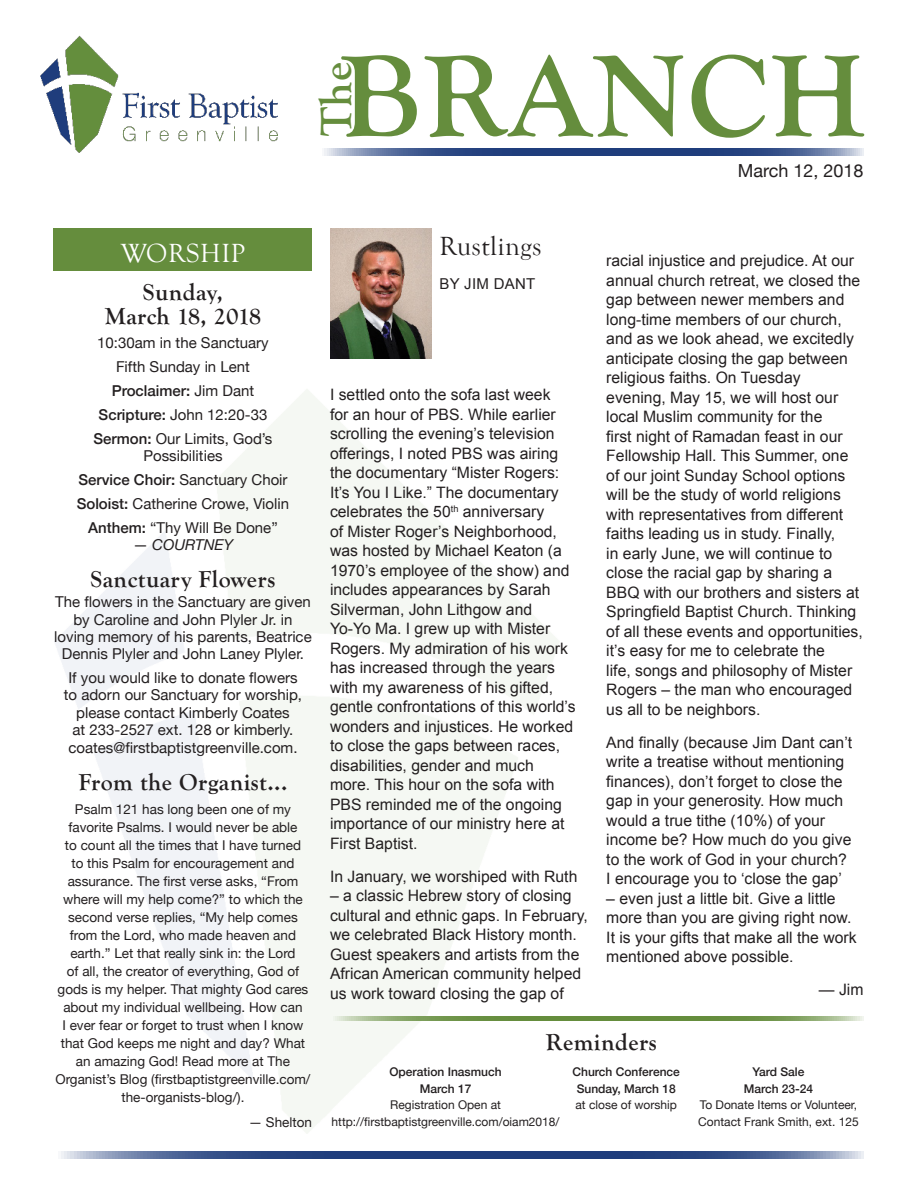
<style>
.page{position:relative;width:918px;height:1188px;background:#fff}
.page>*{position:absolute;margin:0;border:0;box-sizing:border-box;transform-origin:0 0}
.t1{font:700 120px "Goudy Old Style T";letter-spacing:.02em;color:#658d3d}
.t2{font:700 45px "Goudy Old Style T";color:#658d3d}
.Article_Title{font:27px "Goudy Old Style T";letter-spacing:.02em;color:#231f20}
.Article_Title-2{font:27px "Goudy Old Style T";letter-spacing:.02em;color:#fff}
.page1sidebarheading{font:700 24px/24px "Goudy Old Style T";letter-spacing:.02em;color:#231f20;text-align:center}
.page1sidebar_bold_to{font:700 24px "Goudy Old Style T";letter-spacing:.02em;color:#231f20}
.Date_of_issue{font:18px "Helvetica Neue";color:#231f20}
.t3{font:15.75px/19.5px "Arial";color:#231f20}
.page1sidebar_bold_to-2{font:15px/17.2px "Helvetica Neue";color:#231f20;text-align:center}
.page1sidebartext__06{font:15px "Helvetica Neue";color:#231f20}
.page1sidebar_bold_to-3{font:500 15px "Helvetica Neue";color:#231f20}
.Article_by{font:15px "Arial";letter-spacing:.02em;color:#231f20}
.page1sidebar_bold_to-4{font:italic 15px "Helvetica Neue";color:#231f20}
.page1sidebar_bold_to-5{font:13.5px/18px "Helvetica Neue";color:#231f20;text-align:center}
.t4{font:12px/16.5px "Helvetica Neue";color:#231f20;text-align:center}
.t5{font:500 12px/16.5px "Helvetica Neue";color:#231f20}
.s1{font-weight:400}
.s2{font-weight:500}
.s3{font-style:normal}
</style>
<div class="page">
<svg style="left:324px;top:148px;width:540px;height:8px;background:#415b90"></svg>
<svg style="left:61px;top:1151px;width:803px;height:7px;background:#415b90"></svg>
<img style="left:40px;top:35px;width:238px;height:118px">
<svg style="left:330px;top:1016px;width:533px;height:5px;background:#7d9e5b"></svg>
<div style="left:54px;top:229px;width:258px;height:42px;background:#658d3d"></div>
<img style="left:330px;top:228px;width:102px;height:130px">
<h1 class="t1" style="left:340px;top:29px;width:526px">BRANCH</h1>
<h2 class="t2" style="left:311px;top:136px;width:76px;rotate:-90deg">The</h2>
<p class="Date_of_issue" style="left:738px;top:158px;width:127px">March 12, 2018</p>
<p class="Article_Title-2" style="left:121px;top:238px;width:126px">WORSHIP</p>
<p class="page1sidebarheading" style="left:105px;top:280px;width:158px">Sunday,<br>March 18, 2018</p>
<p class="page1sidebartext__06" style="left:97px;top:331px;width:173px">10:30am in the Sanctuary</p>
<p class="page1sidebartext__06" style="left:116px;top:355px;width:135px">Fifth Sunday in Lent</p>
<p class="page1sidebar_bold_to-3" style="left:112px;top:378px;width:144px">Proclaimer: <span class="s1">Jim Dant</span></p>
<p class="page1sidebar_bold_to-2" style="left:99px;top:406px;width:170px"><span class="s2">Scripture:</span> John 12:20-33</p>
<p class="page1sidebar_bold_to-2" style="left:94px;top:430px;width:180px"><span class="s2">Sermon:</span> Our Limits, God’s<br>Possibilities</p>
<p class="page1sidebar_bold_to-2" style="left:78px;top:472px;width:211px"><span class="s2">Service Choir:</span> Sanctuary Choir</p>
<p class="page1sidebar_bold_to-2" style="left:77px;top:496px;width:214px"><span class="s2">Soloist:</span> Catherine Crowe, Violin</p>
<p class="page1sidebar_bold_to-2" style="left:88px;top:520px;width:191px"><span class="s2">Anthem:</span> “Thy Will Be Done”</p>
<p class="page1sidebar_bold_to-4" style="left:133px;top:534px;width:101px"><span class="s3">—</span> COURTNEY</p>
<p class="page1sidebarheading" style="left:91px;top:567px;width:186px">Sanctuary Flowers</p>
<p class="page1sidebar_bold_to-2" style="left:54px;top:594px;width:259px">The flowers in the Sanctuary are given by Caroline and John Plyler Jr. in loving memory of his parents, Beatrice Dennis Plyler and John Laney Plyler.</p>
<p class="page1sidebar_bold_to-2" style="left:64px;top:670px;width:240px">If you would like to donate flowers to adorn our Sanctuary for worship, please contact Kimberly Coates<br>at 233-2527 ext. 128 or kimberly. coates@firstbaptistgreenville.com.</p>
<p class="page1sidebar_bold_to" style="left:78px;top:768px;width:210px">From the Organist...</p>
<p class="page1sidebar_bold_to-5" style="left:56px;top:801px;width:256px">Psalm 121 has long been one of my favorite Psalms. I would never be able<br>to count all the times that I have turned<br>to this Psalm for encouragement and assurance. The first verse asks, “From where will my help come?” to which the second verse replies, “My help comes from the Lord, who made heaven and earth.” Let that really sink in: the Lord<br>of all, the creator of everything, God of gods is my helper. That mighty God cares about my individual wellbeing. How can<br>I ever fear or forget to trust when I know that God keeps me night and day? What an amazing God! Read more at The Organist’s Blog (firstbaptistgreenville.com/ the-organists-blog/).</p>
<p class="page1sidebar_bold_to-5" style="left:249px;top:1114px;width:65px">— Shelton</p>
<p class="Article_Title" style="left:439px;top:231px;width:104px">Rustlings</p>
<p class="Article_by" style="left:439px;top:274px;width:98px">BY JIM DANT</p>
<p class="t3" style="left:330px;top:385px;width:247px">I settled onto the sofa last week<br>for an hour of PBS. While earlier scrolling the evening’s television offerings, I noted PBS was airing the documentary “Mister Rogers:<br>It’s You I Like.” The documentary celebrates the 50<sup>th</sup> anniversary<br>of Mister Roger’s Neighborhood, was hosted by Michael Keaton (a<br>1970’s employee of the show) and includes appearances by Sarah<br>Silverman, John Lithgow and<br>Yo-Yo Ma. I grew up with Mister<br>Rogers. My admiration of his work has increased through the years with my awareness of his gifted, gentle confrontations of this world’s wonders and injustices. He worked to close the gaps between races, disabilities, gender and much more. This hour on the sofa with<br>PBS reminded me of the ongoing importance of our ministry here at<br>First Baptist.</p>
<p class="t3" style="left:330px;top:867px;width:249px">In January, we worshiped with Ruth</p>
<p class="t3" style="left:330px;top:886px;width:259px">– a classic Hebrew story of closing cultural and ethnic gaps. In February, we celebrated Black History month.<br>Guest speakers and artists from the African American community helped us work toward closing the gap of</p>
<p class="t3" style="left:606px;top:251px;width:258px">racial injustice and prejudice. At our annual church retreat, we closed the gap between newer members and long-time members of our church, and as we look ahead, we excitedly anticipate closing the gap between religious faiths. On Tuesday evening, May 15, we will host our local Muslim community for the<br>first night of Ramadan feast in our Fellowship Hall. This Summer, one of our joint Sunday School options will be the study of world religions with representatives from different faiths leading us in study. Finally,<br>in early June, we will continue to close the racial gap by sharing a BBQ with our brothers and sisters at Springfield Baptist Church. Thinking of all these events and opportunities, it’s easy for me to celebrate the<br>life, songs and philosophy of Mister Rogers – the man who encouraged us all to be neighbors.</p>
<p class="t3" style="left:606px;top:733px;width:247px">And finally (because Jim Dant can’t write a treatise without mentioning finances), don’t forget to close the gap in your generosity. How much would a true tithe (10%) of your income be? How much do you give to the work of God in your church?<br>I encourage you to ‘close the gap’</p>
<p class="t3" style="left:606px;top:889px;width:252px">– even just a little bit. Give a little more than you are giving right now.<br>It is your gifts that make all the work mentioned above possible.</p>
<p class="t3" style="left:819px;top:980px;width:46px">— Jim</p>
<p class="page1sidebarheading" style="left:546px;top:1030px;width:113px">Reminders</p>
<p class="t4" style="left:332px;top:1064px;width:230px"><span class="s2">Operation Inasmuch<br>March 17<br></span>Registration Open at http://firstbaptistgreenville.com/oiam2018/</p>
<p class="t4" style="left:698px;top:1064px;width:162px"><span class="s2">Yard Sale<br>March 23-24<br></span>To Donate Items or Volunteer,<br>Contact Frank Smith, ext. 125</p>
<p class="t5" style="left:573px;top:1063px;width:109px">Church Conference<br>Sunday, March 18 <span class="s1">at close of worship</span></p>
</div>
